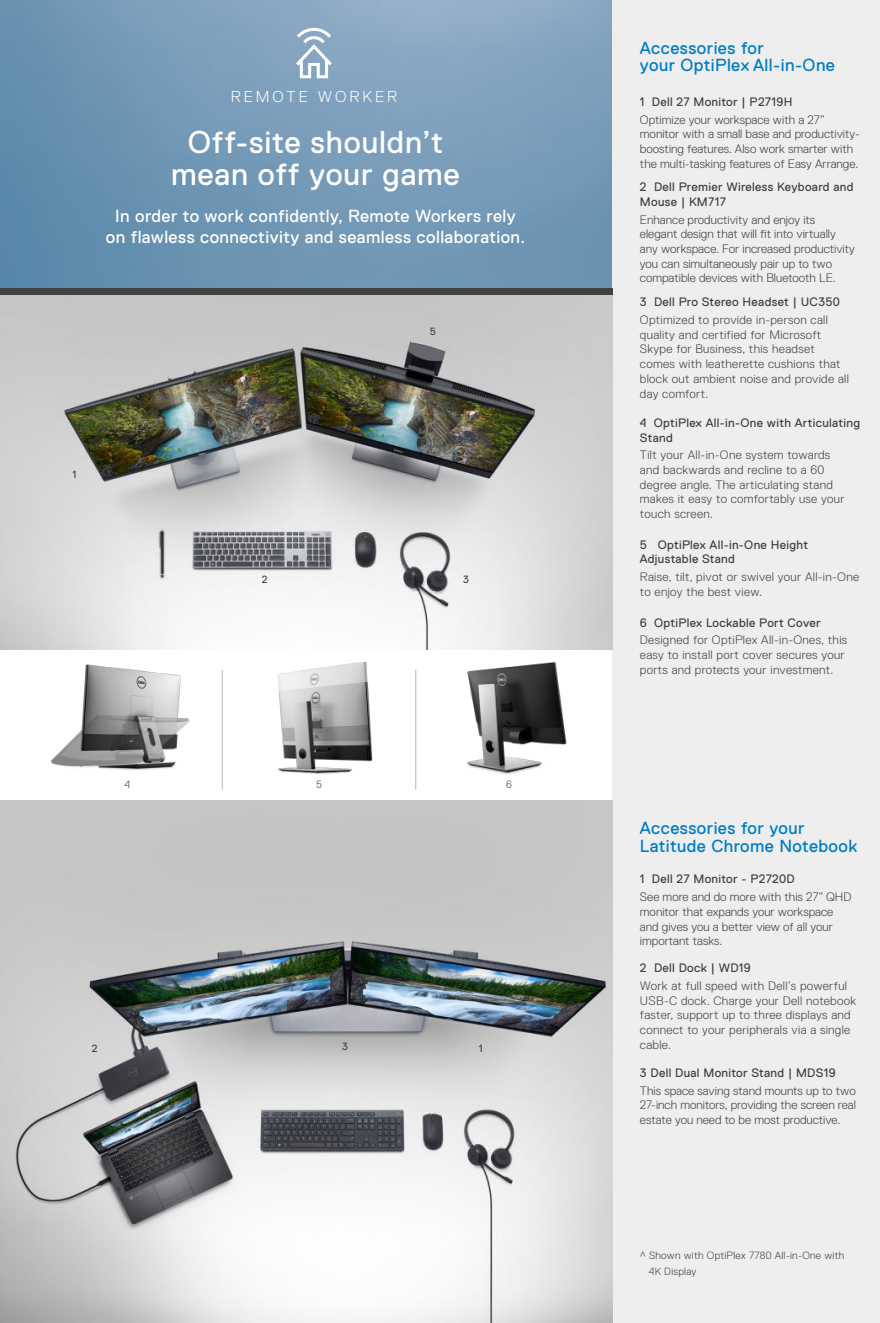
<style>
.page{position:relative;width:880px;height:1323px;background:#fff}
.page>*{position:absolute;margin:0;border:0;box-sizing:border-box;transform-origin:0 0}
.t1{font:31.5px/31.5px "Dell Replica";letter-spacing:.025em;color:#fff;text-align:center}
.t2{font:17.5px/21px "Dell Replica";letter-spacing:.025em;color:#fff;text-align:center}
.t3{font:17.5px/17.5px "Dell Replica";letter-spacing:.025em;color:#007dc4}
.t4{font:300 15.75px "Dell Replica";letter-spacing:.19em;color:#fff}
.t5{font:300 12.25px/14.7px "Dell Replica";letter-spacing:.015em;color:#444041}
.t6{font:12.25px/14.7px "Dell Replica";letter-spacing:.025em;color:#444041}
.t7{font:300 10.5px/16.1px "Dell Replica";letter-spacing:.025em;color:#444041}
.t8{font:10.5px "Dell Replica";color:#444041}
</style>
<div class="page">
<img style="left:0;top:0;width:612px;height:289px">
<div style="left:612px;top:0;width:267px;height:1323px;background:#eee"></div>
<img style="left:0;top:800px;width:612px;height:523px">
<img style="left:37px;top:649px;width:153px;height:121px">
<img style="left:467px;top:662px;width:100px;height:113px">
<img style="left:0;top:295px;width:612px;height:354px">
<img style="left:277px;top:661px;width:96px;height:113px">
<div style="left:0;top:289px;width:612px;height:6px;background:#444041"></div>
<hr style="left:222px;top:670px;width:1px;height:120px;background:#b5b5b6">
<hr style="left:415px;top:670px;width:1px;height:120px;background:#b5b5b6">
<svg style="left:296px;top:28px;width:36px;height:50px"></svg>
<p class="t4" style="left:231px;top:88px;width:168px">REMOTE WORKER</p>
<h1 class="t1" style="left:171px;top:127px;width:290px">Off-site shouldn’t mean off your game</h1>
<h2 class="t2" style="left:106px;top:205px;width:421px">In order to work confidently, Remote Workers rely on flawless connectivity and seamless collaboration.</h2>
<p class="t8" style="left:430px;top:325px;width:8px">5</p>
<p class="t8" style="left:73px;top:469px;width:5px">1</p>
<p class="t8" style="left:262px;top:574px;width:7px">2</p>
<p class="t8" style="left:463px;top:574px;width:7px">3</p>
<p class="t7" style="left:124px;top:776px;width:7px">4</p>
<p class="t7" style="left:316px;top:776px;width:7px">5</p>
<p class="t7" style="left:506px;top:776px;width:7px">6</p>
<p class="t8" style="left:92px;top:1043px;width:7px">2</p>
<p class="t8" style="left:342px;top:1041px;width:7px">3</p>
<p class="t8" style="left:479px;top:1043px;width:5px">1</p>
<h2 class="t3" style="left:640px;top:39px;width:196px">Accessories for<br>your OptiPlex All-in-One</h2>
<p class="t6" style="left:640px;top:94px;width:154px">1 Dell 27 Monitor | P2719H</p>
<p class="t5" style="left:640px;top:112px;width:221px">Optimize your workspace with a 27” monitor with a small base and productivity&shy;boosting features. Also work smarter with the multi-tasking features of Easy Arrange.</p>
<p class="t6" style="left:640px;top:180px;width:215px">2 Dell Premier Wireless Keyboard and<br>Mouse | KM717</p>
<p class="t5" style="left:640px;top:212px;width:216px">Enhance productivity and enjoy its elegant design that will fit into virtually any workspace. For increased productivity you can simultaneously pair up to two compatible devices with Bluetooth LE.</p>
<p class="t6" style="left:640px;top:295px;width:201px">3 Dell Pro Stereo Headset | UC350</p>
<p class="t5" style="left:640px;top:312px;width:210px">Optimized to provide in-person call quality and certified for Microsoft<br>Skype for Business, this headset comes with leatherette cushions that block out ambient noise and provide all day comfort.</p>
<p class="t6" style="left:640px;top:415px;width:222px">4 OptiPlex All-in-One with Articulating<br>Stand</p>
<p class="t5" style="left:640px;top:448px;width:206px">Tilt your All-in-One system towards and backwards and recline to a 60 degree angle. The articulating stand makes it easy to comfortably use your touch screen.</p>
<p class="t6" style="left:640px;top:537px;width:170px">5 OptiPlex All-in-One Height<br>Adjustable Stand</p>
<p class="t5" style="left:640px;top:569px;width:221px">Raise, tilt, pivot or swivel your All-in-One to enjoy the best view.</p>
<p class="t6" style="left:640px;top:615px;width:182px">6 OptiPlex Lockable Port Cover</p>
<p class="t5" style="left:640px;top:633px;width:209px">Designed for OptiPlex All-in-Ones, this easy to install port cover secures your ports and protects your investment.</p>
<h2 class="t3" style="left:640px;top:819px;width:219px">Accessories for your<br>Latitude Chrome Notebook</h2>
<p class="t6" style="left:640px;top:872px;width:156px">1 Dell 27 Monitor - P2720D</p>
<p class="t5" style="left:640px;top:890px;width:213px">See more and do more with this 27” QHD monitor that expands your workspace and gives you a better view of all your important tasks.</p>
<p class="t6" style="left:640px;top:961px;width:112px">2 Dell Dock | WD19</p>
<p class="t5" style="left:640px;top:979px;width:218px">Work at full speed with Dell’s powerful<br>USB-C dock. Charge your Dell notebook faster, support up to three displays and connect to your peripherals via a single cable.</p>
<p class="t6" style="left:640px;top:1065px;width:197px">3 Dell Dual Monitor Stand | MDS19</p>
<p class="t5" style="left:640px;top:1083px;width:217px;text-align:justify">This space saving stand mounts up to two 27-inch monitors, providing the screen real estate you need to be most productive.</p>
<p class="t7" style="left:648px;top:1247px;width:197px;text-indent:-9px">^ Shown with OptiPlex 7780 All-in-One with<br>4K Display</p>
</div>
